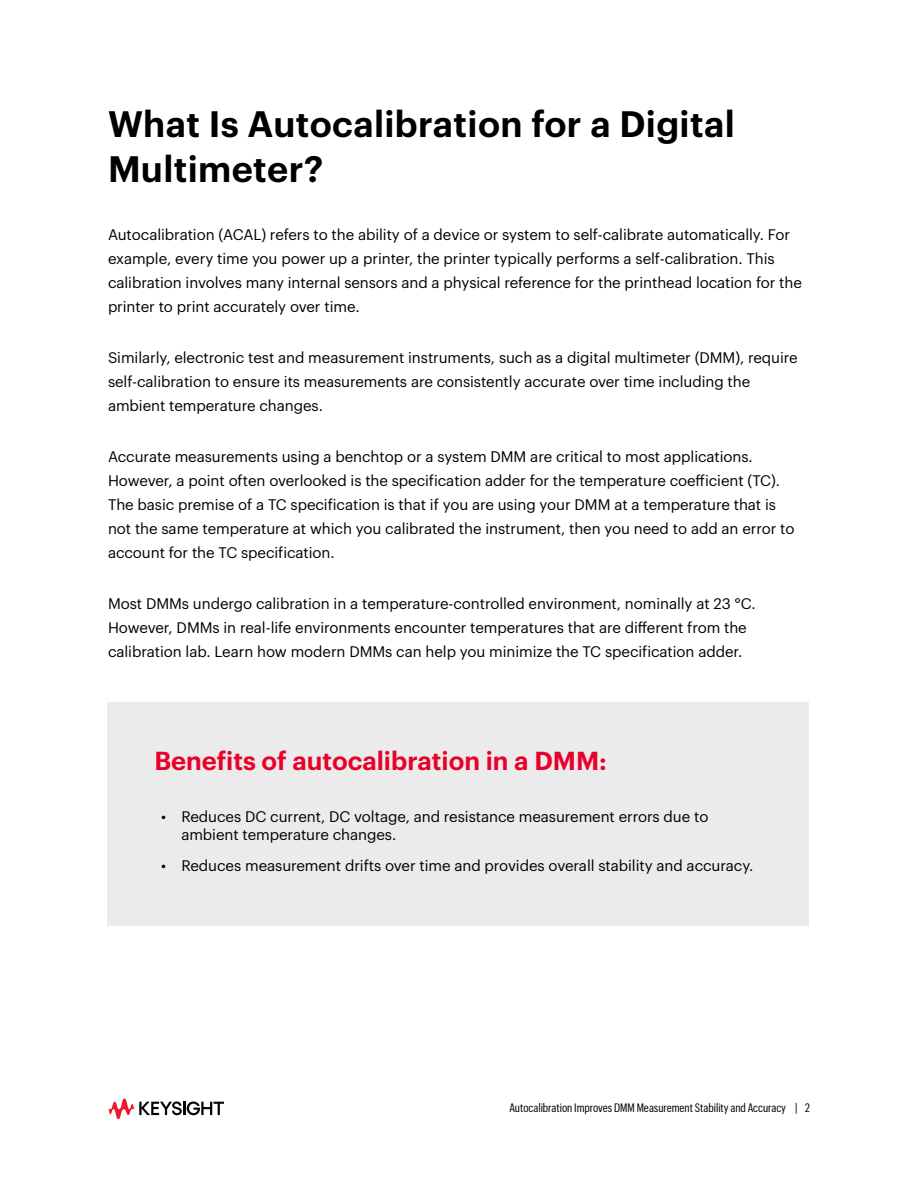
<style>
.page{position:relative;width:918px;height:1188px;background:#fff}
.page>*{position:absolute;margin:0;border:0;box-sizing:border-box;transform-origin:0 0}
.KS_-_Header_1{font:600 36px/45px "Graphik LC";letter-spacing:.01em;color:#000}
.KS_-_Header_2{font:600 25.5px "Graphik LC";color:#e90029}
.KS_-_Body_Text{font:15px/24px "Graphik LC";letter-spacing:-.005em;color:#000}
.t1{font:12px "Graphik Cond";color:#000}
</style>
<div class="page">
<div style="left:107px;top:702px;width:702px;height:224px;background:#ebebeb"></div>
<svg style="left:108px;top:1098px;width:116px;height:21px"></svg>
<p class="KS_-_Header_1" style="left:108px;top:99px;width:628px">What Is Autocalibration for a Digital<br>Multimeter?</p>
<p class="KS_-_Body_Text" style="left:108px;top:222px;width:695px">Autocalibration (ACAL) refers to the ability of a device or system to self-calibrate automatically. For example, every time you power up a printer, the printer typically performs a self-calibration. This calibration involves many internal sensors and a physical reference for the printhead location for the printer to print accurately over time.</p>
<p class="KS_-_Body_Text" style="left:108px;top:345px;width:691px">Similarly, electronic test and measurement instruments, such as a digital multimeter (DMM), require self-calibration to ensure its measurements are consistently accurate over time including the ambient temperature changes.</p>
<p class="KS_-_Body_Text" style="left:108px;top:444px;width:688px">Accurate measurements using a benchtop or a system DMM are critical to most applications.<br>However, a point often overlooked is the specification adder for the temperature coefficient (TC).<br>The basic premise of a TC specification is that if you are using your DMM at a temperature that is not the same temperature at which you calibrated the instrument, then you need to add an error to account for the TC specification.</p>
<p class="KS_-_Body_Text" style="left:108px;top:591px;width:649px">Most DMMs undergo calibration in a temperature-controlled environment, nominally at 23 °C.<br>However, DMMs in real-life environments encounter temperatures that are different from the calibration lab. Learn how modern DMMs can help you minimize the TC specification adder.</p>
<p class="KS_-_Header_2" style="left:154px;top:741px;width:454px">Benefits of autocalibration in a DMM:</p>
<p class="KS_-_Body_Text" style="left:181px;top:806px;width:529px;line-height:18px;text-indent:-20px">• Reduces DC current, DC voltage, and resistance measurement errors due to ambient temperature changes.</p>
<p class="KS_-_Body_Text" style="left:161px;top:853px;width:594px">• Reduces measurement drifts over time and provides overall stability and accuracy.</p>
<p class="t1" style="left:509px;top:1099px;width:302px">Autocalibration Improves DMM Measurement Stability and Accuracy | 2</p>
</div>
